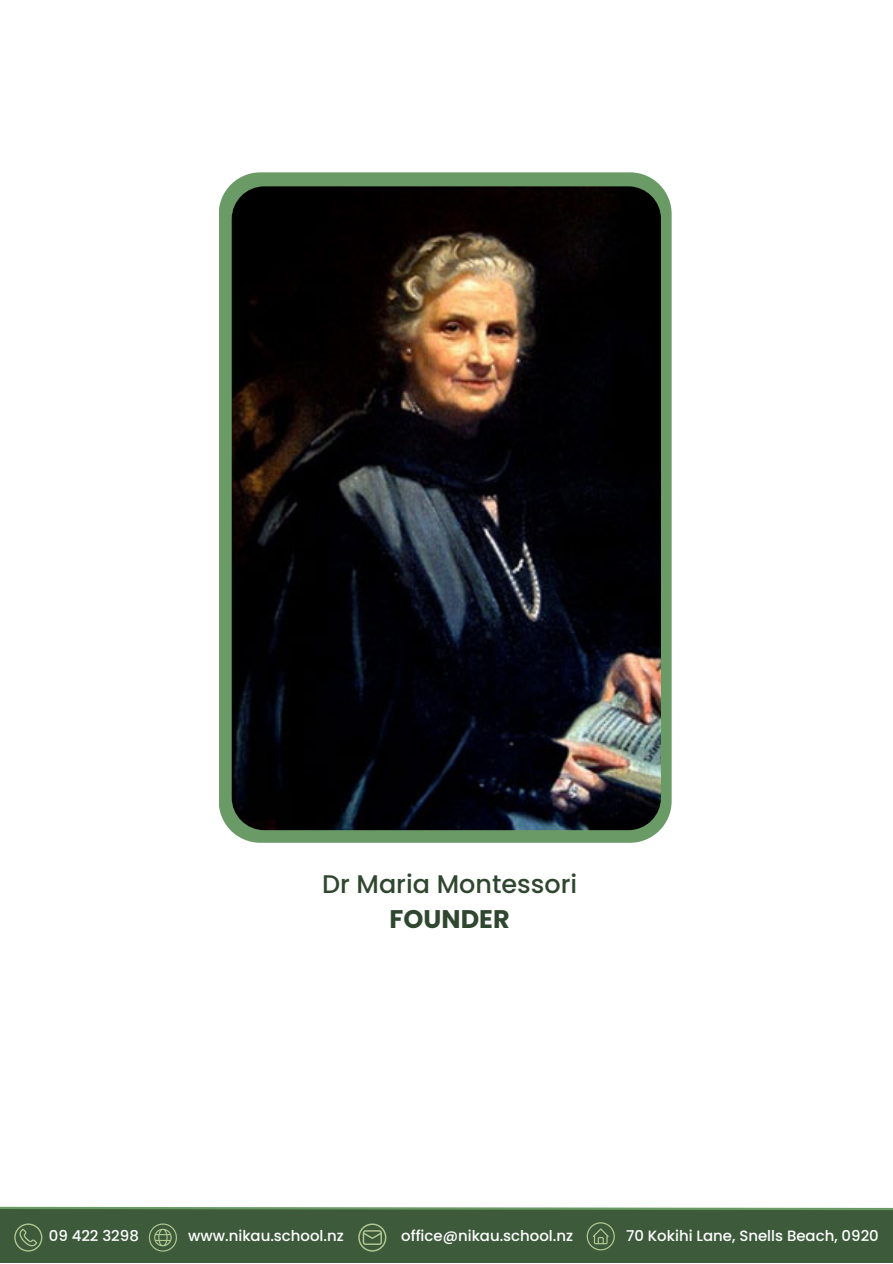
<style>
.page{position:relative;width:893px;height:1264px;background:#fff}
.page>*{position:absolute;margin:0;border:0;box-sizing:border-box;transform-origin:0 0}
.t1{font:500 25.5px "Poppins";color:#30472f}
.t2{font:700 25.5px "Poppins";color:#30472f}
.t3{font:500 14.85px "Poppins";color:#fff}
</style>
<div class="page">
<div style="left:0;top:1208px;width:892px;height:54px;background:#3d5a3b"></div>
<svg style="left:358px;top:1223px;width:28px;height:28px"></svg>
<svg style="left:149px;top:1223px;width:28px;height:28px"></svg>
<svg style="left:14px;top:1223px;width:28px;height:28px"></svg>
<svg style="left:586px;top:1222px;width:28px;height:28px"></svg>
<svg style="left:0;top:1206px;width:892px;height:4px"></svg>
<svg style="left:219px;top:172px;width:452px;height:670px;background:#719f6d"></svg>
<img style="left:232px;top:186px;width:429px;height:644px;border-radius:33px">
<p class="t1" style="left:322px;top:866px;width:256px">Dr Maria Montessori</p>
<p class="t2" style="left:389px;top:901px;width:121px">FOUNDER</p>
<p class="t3" style="left:49px;top:1225px;width:92px">09 422 3298</p>
<p class="t3" style="left:188px;top:1225px;width:157px">www.nikau.school.nz</p>
<p class="t3" style="left:401px;top:1225px;width:173px">office@nikau.school.nz</p>
<p class="t3" style="left:626px;top:1225px;width:254px">70 Kokihi Lane, Snells Beach, 0920</p>
</div>
